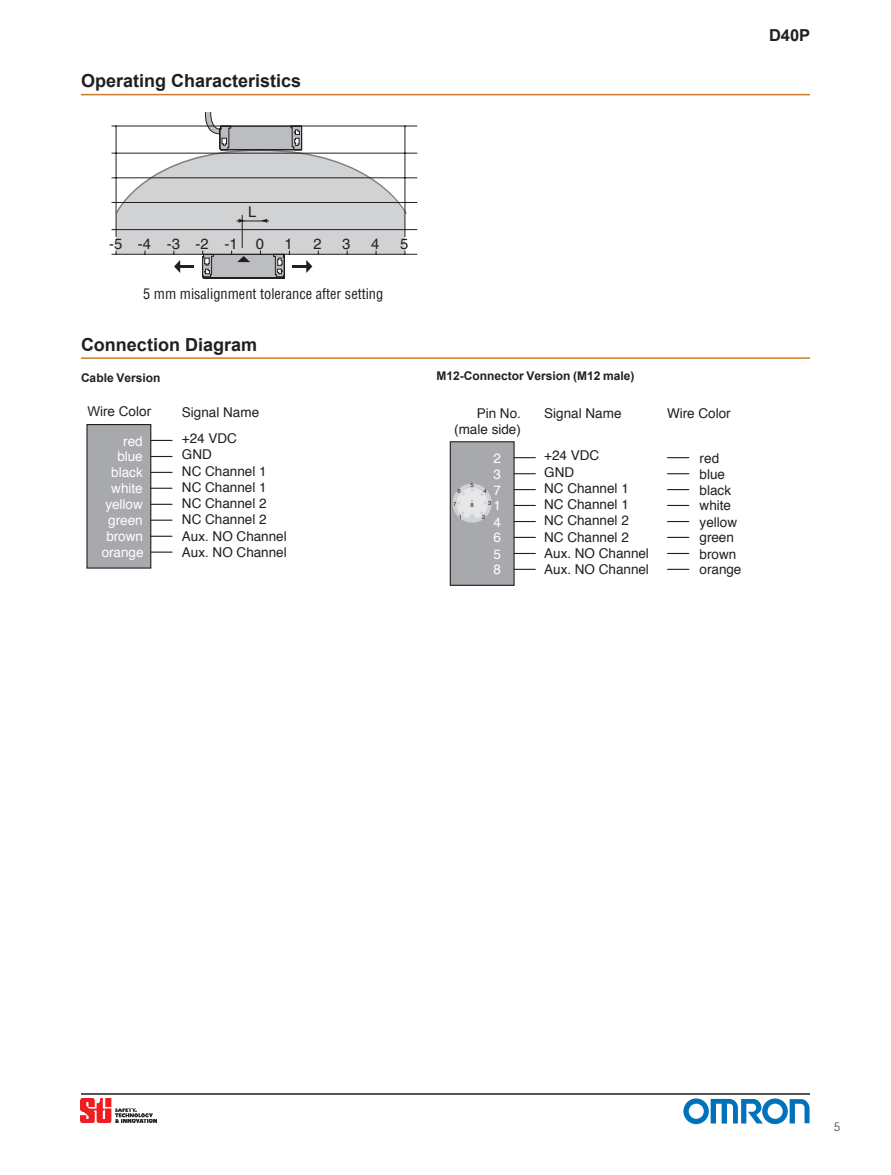
<style>
.page{position:relative;width:891px;height:1175px;background:#fff}
.page>*{position:absolute;margin:0;border:0;box-sizing:border-box;transform-origin:0 0}
.t1{font:700 18px "Arial";color:#231f20}
.t2{font:700 16.5px "Arial";color:#231f20}
.t3{font:14.85px/32.1px "Helvetica";color:#231f20}
.t4{font:condensed 14.4px "Helvetica";color:#231f20}
.t5{font:13.5px/16.2px "Helvetica";color:#231f20}
.t6{font:13.5px/15.9px "Helvetica";color:#fff;text-align:center}
.t7{font:13.5px "Arial";color:#231f20}
.t8{font:700 12px "Arial";color:#231f20}
.t9{font:300 12px "Helvetica";color:#231f20;scale:.9 1}
.t10{font:5.85px "Helvetica";color:#231f20}
</style>
<div class="page">
<hr style="left:81px;top:1093px;width:729px;height:1px;background:#231f20">
<hr style="left:112px;top:126px;width:305px;height:1px;background:#231f20">
<hr style="left:112px;top:153px;width:305px;height:1px;background:#231f20">
<hr style="left:112px;top:177px;width:305px;height:1px;background:#231f20">
<hr style="left:112px;top:202px;width:305px;height:1px;background:#231f20">
<hr style="left:112px;top:229px;width:305px;height:1px;background:#231f20">
<hr style="left:112px;top:254px;width:305px;height:1px;background:#231f20">
<svg style="left:115px;top:112px;width:293px;height:166px"></svg>
<div style="left:87px;top:424px;width:64px;height:144px;background:#a8a9ad"></div>
<div style="left:86px;top:424px;width:65px;height:144px;border:1px solid #231f20"></div>
<svg style="left:151px;top:440px;width:21px;height:1px"></svg>
<svg style="left:151px;top:456px;width:21px;height:1px"></svg>
<svg style="left:151px;top:472px;width:21px;height:1px"></svg>
<hr style="left:151px;top:487px;width:21px;height:2px;background:#231f20">
<svg style="left:151px;top:504px;width:21px;height:1px"></svg>
<hr style="left:151px;top:519px;width:21px;height:2px;background:#231f20">
<svg style="left:151px;top:551px;width:21px;height:1px"></svg>
<hr style="left:151px;top:535px;width:21px;height:2px;background:#231f20">
<hr style="left:81px;top:357px;width:729px;height:2px;background:#cd7b2c">
<div style="left:450px;top:442px;width:64px;height:143px;background:#a8a9ad"></div>
<div style="left:450px;top:441px;width:65px;height:145px;border:1px solid #231f20"></div>
<svg style="left:514px;top:457px;width:21px;height:1px"></svg>
<svg style="left:514px;top:473px;width:21px;height:1px"></svg>
<svg style="left:514px;top:489px;width:21px;height:1px"></svg>
<svg style="left:514px;top:505px;width:21px;height:1px"></svg>
<svg style="left:514px;top:521px;width:21px;height:1px"></svg>
<svg style="left:514px;top:537px;width:21px;height:1px"></svg>
<svg style="left:514px;top:569px;width:21px;height:1px"></svg>
<svg style="left:514px;top:553px;width:21px;height:1px"></svg>
<svg style="left:668px;top:457px;width:21px;height:1px"></svg>
<svg style="left:668px;top:473px;width:21px;height:1px"></svg>
<svg style="left:668px;top:489px;width:21px;height:1px"></svg>
<svg style="left:668px;top:505px;width:21px;height:1px"></svg>
<svg style="left:668px;top:521px;width:21px;height:1px"></svg>
<svg style="left:668px;top:537px;width:21px;height:1px"></svg>
<svg style="left:668px;top:569px;width:21px;height:1px"></svg>
<svg style="left:668px;top:553px;width:21px;height:1px"></svg>
<div style="left:453px;top:483px;width:39px;height:39px;background:#d1d2d4;border-radius:50%"></div>
<svg style="left:457px;top:488px;width:31px;height:30px"></svg>
<hr style="left:81px;top:94px;width:729px;height:1px;background:#cd7b2c">
<img style="left:81px;top:1099px;width:75px;height:23px">
<svg style="left:683px;top:1098px;width:126px;height:26px"></svg>
<h1 class="t1" style="left:81px;top:69px;width:222px">Operating Characteristics</h1>
<p class="t2" style="left:769px;top:24px;width:43px">D40P</p>
<p class="t3" style="left:109px;top:228px;width:72px">-5 -4 -3</p>
<p class="t3" style="left:196px;top:195px;width:70px;text-indent:53px">L -2 -1 0</p>
<p class="t3" style="left:285px;top:228px;width:10px">1</p>
<p class="t3" style="left:313px;top:228px;width:10px">2</p>
<p class="t3" style="left:342px;top:228px;width:10px">3</p>
<p class="t3" style="left:371px;top:228px;width:10px">4</p>
<p class="t3" style="left:400px;top:228px;width:10px">5</p>
<p class="t4" style="left:143px;top:285px;width:242px">5 mm misalignment tolerance after setting</p>
<h1 class="t1" style="left:81px;top:332px;width:178px">Connection Diagram</h1>
<p class="t8" style="left:81px;top:370px;width:81px">Cable Version</p>
<p class="t8" style="left:436px;top:368px;width:200px">M12-Connector Version (M12 male)</p>
<p class="t7" style="left:87px;top:403px;width:65px">Wire Color</p>
<p class="t5" style="left:182px;top:404px;width:79px">Signal Name</p>
<p class="t6" style="left:117px;top:433px;width:27px">red blue</p>
<p class="t6" style="left:111px;top:480px;width:33px">white</p>
<p class="t6" style="left:111px;top:465px;width:33px">black</p>
<p class="t6" style="left:102px;top:497px;width:43px">yellow green brown orange</p>
<p class="t5" style="left:182px;top:430px;width:106px">+24 VDC<br>GND<br>NC Channel 1<br>NC Channel 1<br>NC Channel 2<br>NC Channel 2<br>Aux. NO Channel<br>Aux. NO Channel</p>
<p class="t5" style="left:454px;top:405px;width:68px;text-align:right">Pin No. (male side)</p>
<p class="t5" style="left:544px;top:405px;width:79px">Signal Name</p>
<p class="t5" style="left:667px;top:405px;width:65px">Wire Color</p>
<p class="t10" style="left:458px;top:486px;width:5px">6</p>
<p class="t10" style="left:453px;top:499px;width:5px">7</p>
<p class="t10" style="left:459px;top:512px;width:5px">1</p>
<p class="t10" style="left:471px;top:481px;width:5px">5</p>
<p class="t10" style="left:471px;top:500px;width:5px">8</p>
<p class="t6" style="left:494px;top:450px;width:9px;text-align:left">2<br>3</p>
<p class="t6" style="left:494px;top:497px;width:9px">1</p>
<p class="t6" style="left:494px;top:482px;width:9px">7</p>
<p class="t6" style="left:494px;top:514px;width:9px;text-align:justify">4<br>6<br>5<br>8</p>
<p class="t10" style="left:483px;top:487px;width:5px">4</p>
<p class="t10" style="left:488px;top:498px;width:5px">3</p>
<p class="t10" style="left:482px;top:512px;width:5px">2</p>
<p class="t5" style="left:544px;top:448px;width:106px">+24 VDC<br>GND<br>NC Channel 1<br>NC Channel 1<br>NC Channel 2<br>NC Channel 2<br>Aux. NO Channel<br>Aux. NO Channel</p>
<p class="t5" style="left:700px;top:450px;width:27px">red blue</p>
<p class="t5" style="left:700px;top:497px;width:33px">white</p>
<p class="t5" style="left:700px;top:482px;width:33px">black</p>
<p class="t5" style="left:700px;top:514px;width:43px">yellow green brown orange</p>
<p class="t9" style="left:834px;top:1117px;width:8px">5</p>
</div>
